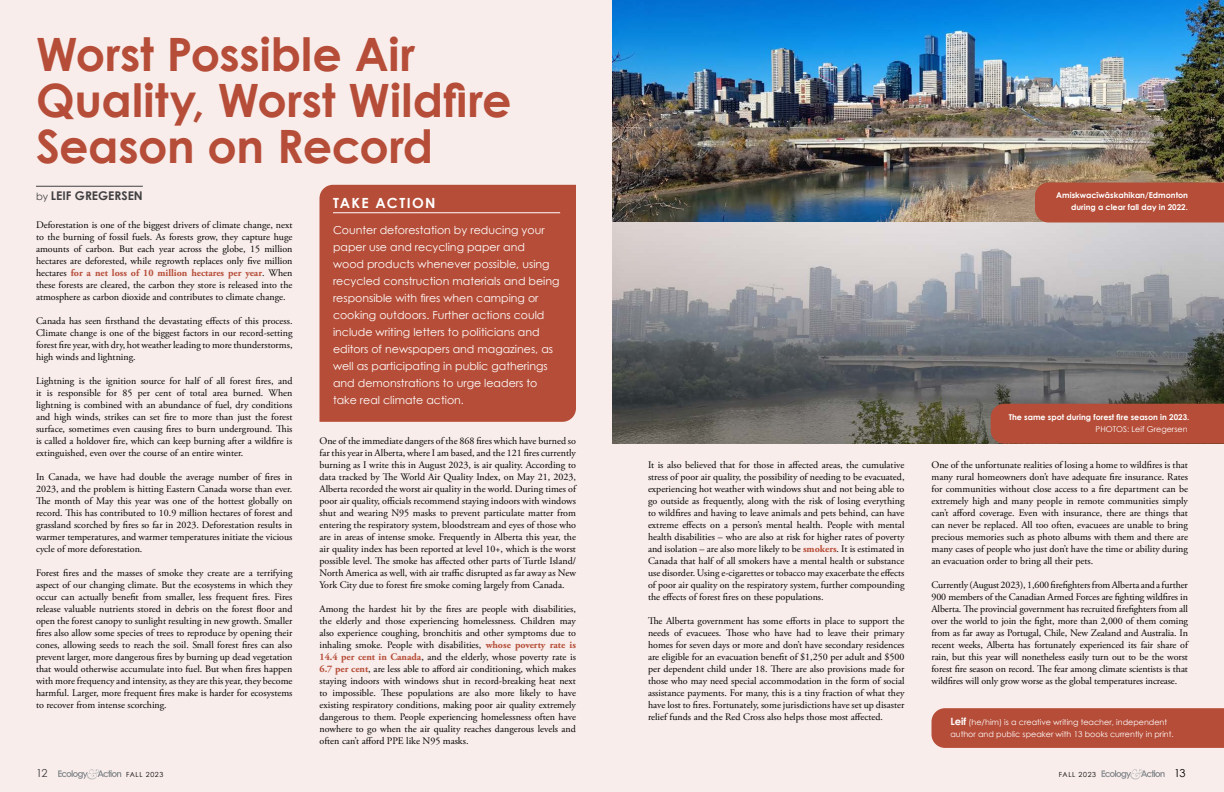
<style>
.page{position:relative;width:1224px;height:792px;background:#fff}
.page>*{position:absolute;margin:0;border:0;box-sizing:border-box;transform-origin:0 0}
.Article_Titles{font:700 46px/46px "Century Gothic";letter-spacing:-.005em;color:#b64d38}
.Take_Action_Title{font:700 14px "Century Gothic";letter-spacing:.1em;color:#fff}
.Article_Byline{font:700 12px "Century Gothic";color:#414042}
.Article_Box_out{font:11px/17px "Century Gothic";color:#fff}
.t1{font:11px "Century Gothic";color:#414042}
.t2{font:11px "Century Gothic";color:#000}
.t3{font:10px/12px "Adobe Garamond Pro";color:#000;text-align:justify}
.Article_Bio{font:8px/12px "Century Gothic";color:#fff}
.Photo_Captions{font:700 8px/12px "Century Gothic";color:#fff;text-align:right}
.Photo_Captions-2{font:8px "Century Gothic";color:#fff}
.t4{font:7px "Century Gothic";letter-spacing:.095em;color:#000}
.s1{font-weight:400;font-size:10px}
.s2{font-weight:700;color:#b64d38}
.s3{font-weight:700;font-size:10px}
</style>
<div class="page">
<div style="left:612px;top:444px;width:612px;height:348px;background:#f8edeb"></div>
<div style="left:0;top:0;width:612px;height:792px;background:#f8edeb"></div>
<img style="left:612px;top:0;width:612px;height:444px">
<svg style="left:58px;top:769px;width:63px;height:10px"></svg>
<svg style="left:1102px;top:769px;width:63px;height:10px"></svg>
<hr style="left:36px;top:186px;width:107px;height:1px;background:#414042">
<div style="left:932px;top:708px;width:292px;height:40px;background:#b64d38"></div>
<div style="left:320px;top:185px;width:256px;height:237px;background:#b64d38"></div>
<hr style="left:333px;top:213px;width:227px;height:1px;background:#fff">
<div style="left:1035px;top:183px;width:189px;height:39px;background:#b64d38"></div>
<div style="left:991px;top:404px;width:233px;height:40px;background:#b64d38"></div>
<p class="Article_Titles" style="left:36px;top:30px;width:477px">Worst Possible Air<br>Quality, Worst Wildfire<br>Season on Record</p>
<p class="Article_Byline" style="left:36px;top:188px;width:108px"><span class="s1">by</span> LEIF GREGERSEN</p>
<p class="Take_Action_Title" style="left:333px;top:194px;width:104px">TAKE ACTION</p>
<p class="Article_Box_out" style="left:333px;top:221px;width:228px">Counter deforestation by reducing your paper use and recycling paper and<br>wood products whenever possible, using recycled construction materials and being responsible with fires when camping or cooking outdoors. Further actions could include writing letters to politicians and editors of newspapers and magazines, as well as participating in public gatherings and demonstrations to urge leaders to take real climate action.</p>
<p class="t3" style="left:36px;top:219px;width:258px">Deforestation is one of the biggest drivers of climate change, next to the burning of fossil fuels. As forests grow, they capture huge amounts of carbon. But each year across the globe, 15 million hectares are deforested, while regrowth replaces only five million hectares <span class="s2">for a net loss of 10 million hectares per year</span>. When these forests are cleared, the carbon they store is released into the atmosphere as carbon dioxide and contributes to climate change.</p>
<p class="t3" style="left:36px;top:315px;width:258px">Canada has seen firsthand the devastating effects of this process.<br>Climate change is one of the biggest factors in our record-setting forest fire year, with dry, hot weather leading to more thunderstorms, high winds and lightning.</p>
<p class="t3" style="left:36px;top:375px;width:258px">Lightning is the ignition source for half of all forest fires, and it is responsible for 85 per cent of total area burned. When lightning is combined with an abundance of fuel, dry conditions and high winds, strikes can set fire to more than just the forest surface, sometimes even causing fires to burn underground. This is called a holdover fire, which can keep burning after a wildfire is extinguished, even over the course of an entire winter.</p>
<p class="t3" style="left:36px;top:471px;width:258px">In Canada, we have had double the average number of fires in 2023, and the problem is hitting Eastern Canada worse than ever.<br>The month of May this year was one of the hottest globally on record. This has contributed to 10.9 million hectares of forest and grassland scorched by fires so far in 2023. Deforestation results in warmer temperatures, and warmer temperatures initiate the vicious cycle of more deforestation.</p>
<p class="t3" style="left:36px;top:567px;width:258px">Forest fires and the masses of smoke they create are a terrifying aspect of our changing climate. But the ecosystems in which they occur can actually benefit from smaller, less frequent fires. Fires release valuable nutrients stored in debris on the forest floor and open the forest canopy to sunlight resulting in new growth. Smaller fires also allow some species of trees to reproduce by opening their cones, allowing seeds to reach the soil. Small forest fires can also prevent larger, more dangerous fires by burning up dead vegetation that would otherwise accumulate into fuel. But when fires happen with more frequency and intensity, as they are this year, they become harmful. Larger, more frequent fires make is harder for ecosystems to recover from intense scorching.</p>
<p class="t3" style="left:320px;top:435px;width:258px">One of the immediate dangers of the 868 fires which have burned so far this year in Alberta, where I am based, and the 121 fires currently burning as I write this in August 2023, is air quality. According to data tracked by The World Air Quality Index, on May 21, 2023, Alberta recorded the worst air quality in the world. During times of poor air quality, officials recommend staying indoors with windows shut and wearing N95 masks to prevent particulate matter from entering the respiratory system, bloodstream and eyes of those who are in areas of intense smoke. Frequently in Alberta this year, the air quality index has been reported at level 10+, which is the worst possible level. The smoke has affected other parts of Turtle Island/ North America as well, with air traffic disrupted as far away as New York City due to forest fire smoke coming largely from Canada.</p>
<p class="t3" style="left:320px;top:603px;width:258px">Among the hardest hit by the fires are people with disabilities, the elderly and those experiencing homelessness. Children may also experience coughing, bronchitis and other symptoms due to inhaling smoke. People with disabilities, <span class="s2">whose poverty rate is 14.4 per cent in Canada</span>, and the elderly, whose poverty rate is <span class="s2">6.7 per cent</span>, are less able to afford air conditioning, which makes staying indoors with windows shut in record-breaking heat next to impossible. These populations are also more likely to have existing respiratory conditions, making poor air quality extremely dangerous to them. People experiencing homelessness often have nowhere to go when the air quality reaches dangerous levels and often can’t afford PPE like N95 masks.</p>
<p class="Photo_Captions" style="left:1056px;top:189px;width:133px">Amiskwacîwâskahikan/Edmonton during a clear fall day in 2022.</p>
<p class="t3" style="left:648px;top:459px;width:258px">It is also believed that for those in affected areas, the cumulative stress of poor air quality, the possibility of needing to be evacuated, experiencing hot weather with windows shut and not being able to go outside as frequently, along with the risk of losing everything to wildfires and having to leave animals and pets behind, can have extreme effects on a person’s mental health. People with mental health disabilities – who are also at risk for higher rates of poverty and isolation – are also more likely to be <span class="s2">smokers</span>. It is estimated in Canada that half of all smokers have a mental health or substance use disorder. Using e-cigarettes or tobacco may exacerbate the effects of poor air quality on the respiratory system, further compounding the effects of forest fires on these populations.</p>
<p class="t3" style="left:648px;top:615px;width:258px">The Alberta government has some efforts in place to support the needs of evacuees. Those who have had to leave their primary homes for seven days or more and don’t have secondary residences are eligible for an evacuation benefit of $1,250 per adult and $500 per dependent child under 18. There are also provisions made for those who may need special accommodation in the form of social assistance payments. For many, this is a tiny fraction of what they have lost to fires. Fortunately, some jurisdictions have set up disaster relief funds and the Red Cross also helps those most affected.</p>
<p class="Photo_Captions" style="left:1009px;top:411px;width:182px">The same spot during forest fire season in 2023.</p>
<p class="Photo_Captions-2" style="left:1096px;top:423px;width:93px">PHOTOS: Leif Gregersen</p>
<p class="t3" style="left:932px;top:459px;width:258px">One of the unfortunate realities of losing a home to wildfires is that many rural homeowners don’t have adequate fire insurance. Rates for communities without close access to a fire department can be extremely high and many people in remote communities simply can’t afford coverage. Even with insurance, there are things that can never be replaced. All too often, evacuees are unable to bring precious memories such as photo albums with them and there are many cases of people who just don’t have the time or ability during an evacuation order to bring all their pets.</p>
<p class="t3" style="left:932px;top:579px;width:258px">Currently (August 2023), 1,600 firefighters from Alberta and a further 900 members of the Canadian Armed Forces are fighting wildfires in Alberta. The provincial government has recruited firefighters from all over the world to join the fight, more than 2,000 of them coming from as far away as Portugal, Chile, New Zealand and Australia. In recent weeks, Alberta has fortunately experienced its fair share of rain, but this year will nonetheless easily turn out to be the worst forest fire season on record. The fear among climate scientists is that wildfires will only grow worse as the global temperatures increase.</p>
<p class="Article_Bio" style="left:950px;top:716px;width:225px"><span class="s3">Leif</span> (he/him) is a creative writing teacher, independent author and public speaker with 13 books currently in print.</p>
<p class="t1" style="left:36px;top:766px;width:13px">12</p>
<p class="t4" style="left:126px;top:770px;width:39px">FALL 2023</p>
<p class="t4" style="left:1059px;top:770px;width:39px">FALL 2023</p>
<p class="t2" style="left:1174px;top:766px;width:13px">13</p>
</div>
